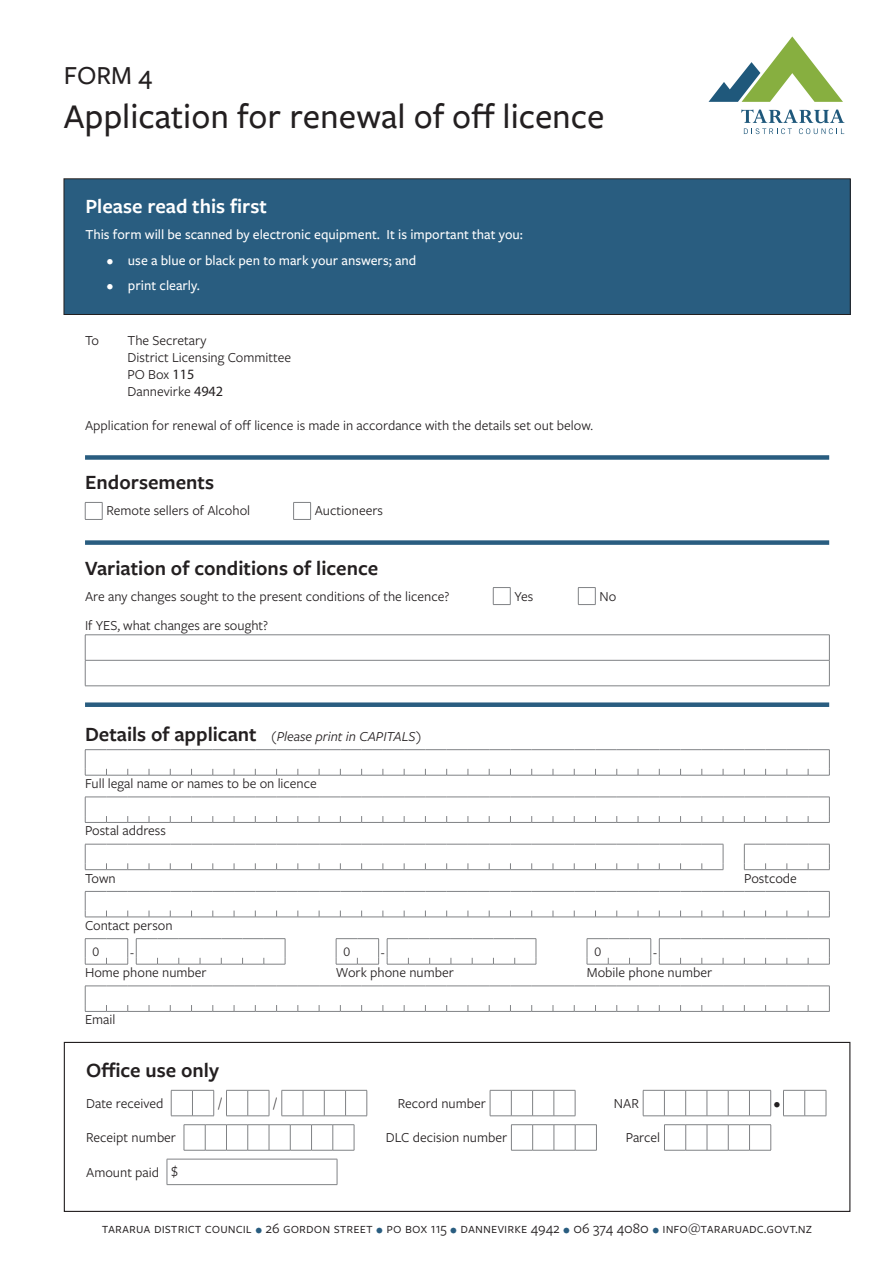
<style>
.page{position:relative;width:893px;height:1263px;background:#fff}
.page>*{position:absolute;margin:0;border:0;box-sizing:border-box;transform-origin:0 0}
.Form_Heading{font:500 36px "Freight Sans Pro";color:#231f20}
.Form_Heading-2{font:500 27px "Freight Sans Pro";color:#231f20}
.Section_heading_with_rule_above{font:600 21px "Freight Sans Pro";color:#231f20}
.Section_heading{font:600 21px "Freight Sans Pro";color:#fff}
.t1{font:15px "Freight Sans Pro";color:#231f20}
.Body_text{font:14.25px "Freight Sans Pro";color:#231f20}
.Field_label{font:14.25px "Freight Sans Pro";color:#231f20}
.Green_box_body_text{font:500 14.25px "Freight Sans Pro";color:#fff}
.Section_heading_with_rule_above-2{font:italic 14.25px "Freight Sans Pro";color:#231f20}
.t2{font:13.5px "Freight Sans Pro";color:#231f20}
.s1{font-family:"Myriad Pro"}
.s2{font-weight:600;font-style:normal;font-size:21px}
.s3{color:#295d80}
</style>
<div class="page">
<div style="left:64px;top:179px;width:786px;height:135px;background:#295d80"></div>
<div style="left:64px;top:179px;width:786px;height:136px;border:1px solid #231f20"></div>
<div style="left:85px;top:455px;width:744px;height:5px;background:#295d80"></div>
<div style="left:85px;top:540px;width:744px;height:5px;background:#295d80"></div>
<div style="left:85px;top:702px;width:744px;height:5px;background:#295d80"></div>
<svg style="left:85px;top:502px;width:226px;height:18px"></svg>
<svg style="left:493px;top:587px;width:103px;height:18px"></svg>
<hr style="left:85px;top:634px;width:745px;height:1px;background:#808285">
<svg style="left:85px;top:635px;width:745px;height:50px"></svg>
<hr style="left:85px;top:685px;width:745px;height:1px;background:#808285">
<svg style="left:85px;top:749px;width:745px;height:27px"></svg>
<svg style="left:85px;top:797px;width:745px;height:26px"></svg>
<svg style="left:85px;top:844px;width:745px;height:26px"></svg>
<svg style="left:85px;top:891px;width:745px;height:27px"></svg>
<svg style="left:85px;top:938px;width:745px;height:27px"></svg>
<svg style="left:85px;top:986px;width:745px;height:26px"></svg>
<svg style="left:171px;top:1090px;width:656px;height:26px"></svg>
<svg style="left:184px;top:1124px;width:587px;height:27px"></svg>
<hr style="left:167px;top:1159px;width:170px;height:1px;background:#808285">
<svg style="left:167px;top:1159px;width:1px;height:25px"></svg>
<svg style="left:337px;top:1159px;width:1px;height:25px"></svg>
<hr style="left:167px;top:1184px;width:170px;height:1px;background:#808285">
<div style="left:64px;top:1042px;width:786px;height:170px;border:1px solid #231f20"></div>
<svg style="left:708px;top:36px;width:135px;height:66px"></svg>
<svg style="left:741px;top:110px;width:103px;height:24px"></svg>
<p class="Form_Heading-2" style="left:64px;top:57px;width:90px">FORM 4</p>
<p class="Form_Heading" style="left:64px;top:92px;width:542px">Application for renewal of off licence</p>
<p class="Section_heading" style="left:85px;top:192px;width:183px">Please read this first</p>
<p class="Green_box_body_text" style="left:85px;top:225px;width:439px">This form will be scanned by electronic equipment. It is important that you:</p>
<p class="Green_box_body_text" style="left:107px;top:250px;width:311px">• use a blue or black pen to mark your answers; and</p>
<p class="Green_box_body_text" style="left:107px;top:276px;width:95px">• print clearly.</p>
<p class="Body_text" style="left:85px;top:331px;width:16px">To</p>
<p class="Body_text" style="left:128px;top:331px;width:80px">The Secretary</p>
<p class="Body_text" style="left:128px;top:348px;width:165px">District Licensing Committee</p>
<p class="Body_text" style="left:128px;top:365px;width:68px">PO Box <span class="s1">115</span></p>
<p class="Body_text" style="left:128px;top:382px;width:97px">Dannevirke <span class="s1">4942</span></p>
<p class="Body_text" style="left:85px;top:416px;width:509px">Application for renewal of off licence is made in accordance with the details set out below.</p>
<p class="Section_heading_with_rule_above" style="left:85px;top:468px;width:131px">Endorsements</p>
<p class="Body_text" style="left:106px;top:501px;width:145px">Remote sellers of Alcohol</p>
<p class="Body_text" style="left:315px;top:501px;width:70px">Auctioneers</p>
<p class="Section_heading_with_rule_above" style="left:85px;top:553px;width:295px">Variation of conditions of licence</p>
<p class="Body_text" style="left:85px;top:586px;width:366px">Are any changes sought to the present conditions of the licence?</p>
<p class="Body_text" style="left:514px;top:587px;width:20px">Yes</p>
<p class="Body_text" style="left:600px;top:587px;width:18px">No</p>
<p class="Body_text" style="left:85px;top:616px;width:185px">If YES, what changes are sought?</p>
<p class="Section_heading_with_rule_above-2" style="left:85px;top:727px;width:338px"><span class="s2">Details of applicant</span> (Please print in CAPITALS)</p>
<p class="Field_label" style="left:85px;top:774px;width:233px">Full legal name or names to be on licence</p>
<p class="Field_label" style="left:85px;top:821px;width:83px">Postal address</p>
<p class="Field_label" style="left:85px;top:868px;width:32px">Town</p>
<p class="Field_label" style="left:744px;top:868px;width:54px">Postcode</p>
<p class="Field_label" style="left:85px;top:916px;width:89px">Contact person</p>
<p class="t2" style="left:93px;top:942px;width:8px">0</p>
<p class="t2" style="left:130px;top:943px;width:5px">-</p>
<p class="t2" style="left:343px;top:942px;width:8px">0</p>
<p class="t2" style="left:381px;top:943px;width:5px">-</p>
<p class="t2" style="left:594px;top:942px;width:8px">0</p>
<p class="t2" style="left:653px;top:943px;width:5px">-</p>
<p class="Field_label" style="left:85px;top:963px;width:123px">Home phone number</p>
<p class="Field_label" style="left:336px;top:963px;width:119px">Work phone number</p>
<p class="Field_label" style="left:587px;top:963px;width:127px">Mobile phone number</p>
<p class="Field_label" style="left:85px;top:1010px;width:32px">Email</p>
<p class="Section_heading_with_rule_above" style="left:86px;top:1056px;width:134px">Office use only</p>
<p class="Body_text" style="left:86px;top:1094px;width:79px">Date received</p>
<p class="t2" style="left:219px;top:1094px;width:4px">/</p>
<p class="t2" style="left:274px;top:1094px;width:4px">/</p>
<p class="Body_text" style="left:398px;top:1094px;width:89px">Record number</p>
<p class="Body_text" style="left:614px;top:1094px;width:26px">NAR</p>
<p class="Body_text" style="left:774px;top:1093px;width:8px">•</p>
<p class="Body_text" style="left:86px;top:1128px;width:91px">Receipt number</p>
<p class="Body_text" style="left:386px;top:1128px;width:123px">DLC decision number</p>
<p class="Body_text" style="left:626px;top:1128px;width:36px">Parcel</p>
<p class="Body_text" style="left:86px;top:1162px;width:75px">Amount paid</p>
<p class="Body_text" style="left:171px;top:1162px;width:8px">$</p>
<p class="t1" style="left:102px;top:1218px;width:712px">tararua district council <span class="s3">•</span> 26 gordon street <span class="s3">•</span> po box 115 <span class="s3">•</span> dannevirke 4942 <span class="s3">•</span> 06 374 4080 <span class="s3">•</span> info@tararuadc.govt.nz</p>
</div>
